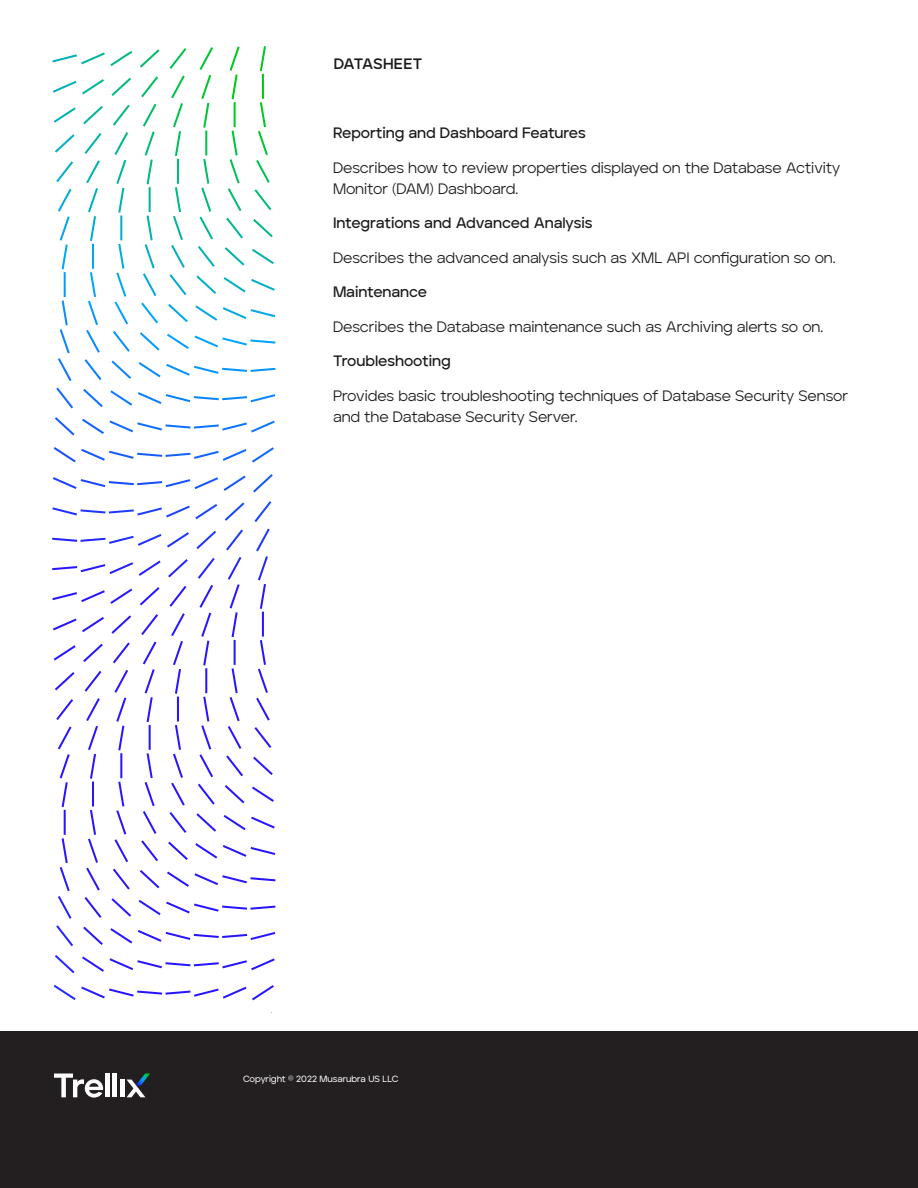
<style>
.page{position:relative;width:918px;height:1188px;background:#fff}
.page>*{position:absolute;margin:0;border:0;box-sizing:border-box;transform-origin:0 0}
.BODY__INTRO_-_Med{font:15px/21px "Aventa";letter-spacing:-.005em;color:#1a1a1a}
.BODY__INTRO_-_Med-2{font:600 15px "Aventa";letter-spacing:-.005em;color:#1a1a1a}
.t1{font:700 15px "Aventa";letter-spacing:.02em;color:#1a1a1a}
.t2{font:500 9px "Aventa";color:#fff}
</style>
<div class="page">
<div style="left:0;top:1031px;width:918px;height:157px;background:#231f20"></div>
<svg style="left:54px;top:1074px;width:49px;height:24px"></svg>
<hr style="left:105px;top:1074px;width:4px;height:23px;background:#fff">
<hr style="left:113px;top:1074px;width:4px;height:23px;background:#fff">
<hr style="left:120px;top:1080px;width:4px;height:17px;background:#fff">
<svg style="left:127px;top:1074px;width:23px;height:23px"></svg>
<svg style="left:52px;top:46px;width:223px;height:279px"></svg>
<svg style="left:52px;top:584px;width:223px;height:279px"></svg>
<p class="t1" style="left:334px;top:54px;width:90px">DATASHEET</p>
<p class="BODY__INTRO_-_Med-2" style="left:333px;top:124px;width:254px">Reporting and Dashboard Features</p>
<p class="BODY__INTRO_-_Med" style="left:333px;top:157px;width:509px">Describes how to review properties displayed on the Database Activity<br>Monitor (DAM) Dashboard.</p>
<p class="BODY__INTRO_-_Med-2" style="left:333px;top:214px;width:261px">Integrations and Advanced Analysis</p>
<p class="BODY__INTRO_-_Med" style="left:333px;top:247px;width:504px">Describes the advanced analysis such as XML API configuration so on.</p>
<p class="BODY__INTRO_-_Med-2" style="left:333px;top:283px;width:96px">Maintenance</p>
<p class="BODY__INTRO_-_Med" style="left:333px;top:316px;width:492px">Describes the Database maintenance such as Archiving alerts so on.</p>
<p class="BODY__INTRO_-_Med-2" style="left:333px;top:352px;width:119px">Troubleshooting</p>
<p class="BODY__INTRO_-_Med" style="left:333px;top:385px;width:517px">Provides basic troubleshooting techniques of Database Security Sensor and the Database Security Server.</p>
<p class="t2" style="left:243px;top:1073px;width:157px">Copyright © 2022 Musarubra US LLC</p>
</div>
